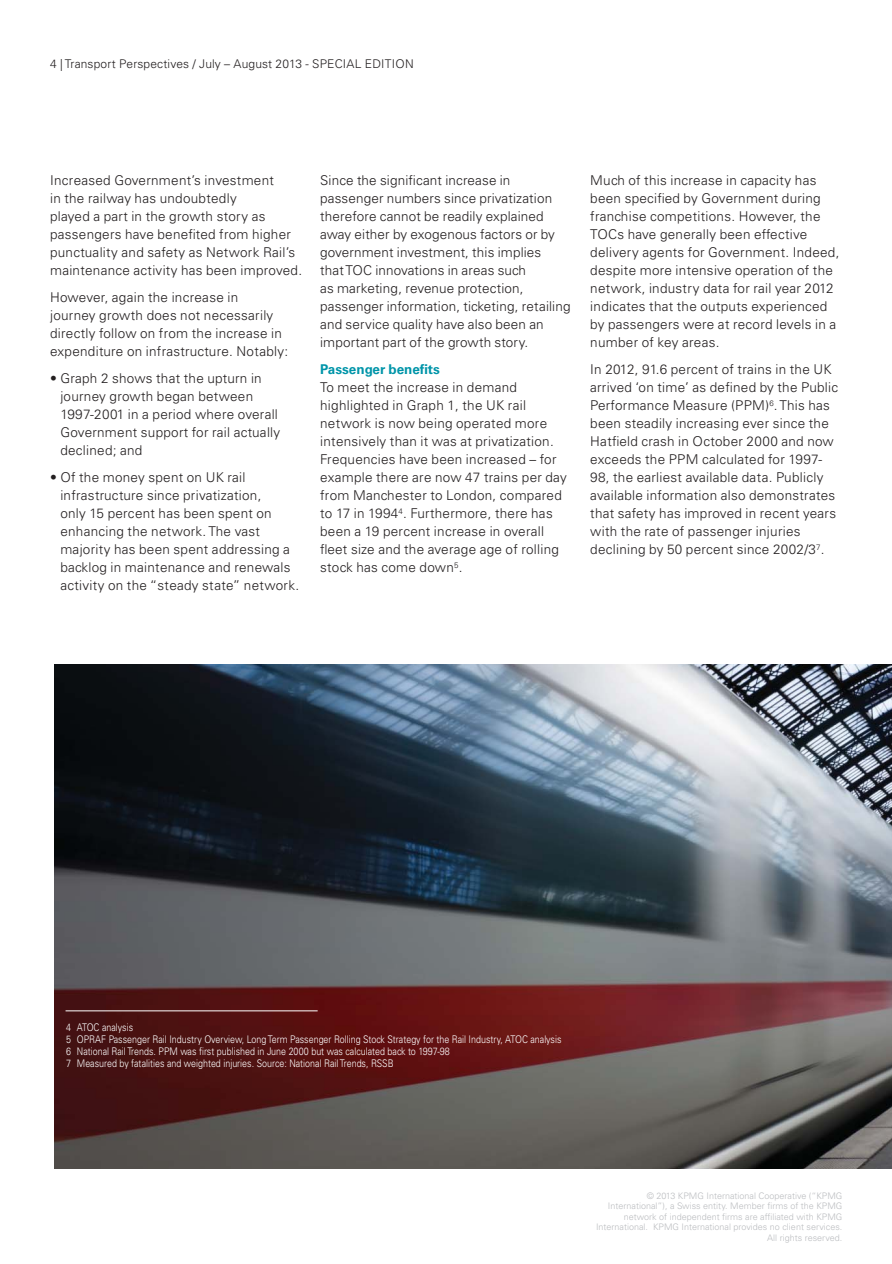
<style>
.page{position:relative;width:892px;height:1264px;background:#fff}
.page>*{position:absolute;margin:0;border:0;box-sizing:border-box;transform-origin:0 0}
.t1{font:300 13.5px/18px "Univers LT Std";letter-spacing:.02em;color:#231f20}
.t2{font:700 13.5px "Univers LT Std";color:#0095a9}
.t3{font:300 12px "Univers LT Std";letter-spacing:.01em;color:#231f20}
.t4{font:300 10.5px/12px "Univers LT Std";color:#fff;scale:.85 1}
.t5{font:300 9px/10.5px "Univers LT Std";color:#bbbdc0;text-align:right}
</style>
<div class="page">
<img style="left:55px;top:664px;width:837px;height:504px">
<hr style="left:66px;top:1010px;width:252px;height:1px;background:#fff">
<p class="t3" style="left:50px;top:58px;width:365px">4 | Transport Perspectives / July – August 2013 - SPECIAL EDITION</p>
<p class="t1" style="left:50px;top:172px;width:254px">Increased Government’s investment<br>in the railway has undoubtedly<br>played a part in the growth story as passengers have benefited from higher punctuality and safety as Network Rail’s maintenance activity has been improved.</p>
<p class="t1" style="left:50px;top:289px;width:240px">However, again the increase in<br>journey growth does not necessarily directly follow on from the increase in expenditure on infrastructure. Notably:</p>
<p class="t1" style="left:60px;top:370px;width:221px;text-indent:-10px">• Graph 2 shows that the upturn in journey growth began between<br>1997-2001 in a period where overall<br>Government support for rail actually declined; and</p>
<p class="t1" style="left:60px;top:469px;width:240px;text-indent:-10px">• Of the money spent on UK rail infrastructure since privatization,<br>only 15 percent has been spent on enhancing the network. The vast majority has been spent addressing a backlog in maintenance and renewals activity on the “steady state” network.</p>
<p class="t1" style="left:320px;top:172px;width:252px">Since the significant increase in passenger numbers since privatization therefore cannot be readily explained away either by exogenous factors or by government investment, this implies<br>that TOC innovations in areas such<br>as marketing, revenue protection, passenger information, ticketing, retailing and service quality have also been an important part of the growth story.</p>
<p class="t2" style="left:320px;top:363px;width:121px">Passenger benefits</p>
<p class="t1" style="left:320px;top:379px;width:248px">To meet the increase in demand highlighted in Graph 1, the UK rail network is now being operated more intensively than it was at privatization.<br>Frequencies have been increased – for example there are now 47 trains per day from Manchester to London, compared to 17 in 1994<sup>4</sup>. Furthermore, there has been a 19 percent increase in overall fleet size and the average age of rolling stock has come down<sup>5</sup>.</p>
<p class="t1" style="left:590px;top:172px;width:251px">Much of this increase in capacity has been specified by Government during franchise competitions. However, the TOCs have generally been effective delivery agents for Government. Indeed, despite more intensive operation of the network, industry data for rail year 2012 indicates that the outputs experienced by passengers were at record levels in a number of key areas.</p>
<p class="t1" style="left:590px;top:361px;width:249px">In 2012, 91.6 percent of trains in the UK arrived ‘on time’ as defined by the Public Performance Measure (PPM)<sup>6</sup>. This has been steadily increasing ever since the Hatfield crash in October 2000 and now exceeds the PPM calculated for 1997- 98, the earliest available data. Publicly available information also demonstrates that safety has improved in recent years with the rate of passenger injuries declining by 50 percent since 2002/3<sup>7</sup>.</p>
<p class="t4" style="left:66px;top:1022px;width:584px">4 ATOC analysis<br>5 OPRAF Passenger Rail Industry Overview, Long Term Passenger Rolling Stock Strategy for the Rail Industry, ATOC analysis 6 National Rail Trends. PPM was first published in June 2000 but was calculated back to 1997-98<br>7 Measured by fatalities and weighted injuries. Source: National Rail Trends, RSSB</p>
<p class="t5" style="left:596px;top:1191px;width:248px">© 2013 KPMG International Cooperative (“KPMG International”), a Swiss entity. Member firms of the KPMG network of independent firms are affiliated with KPMG International. KPMG International provides no client services.<br>All rights reserved.</p>
</div>
